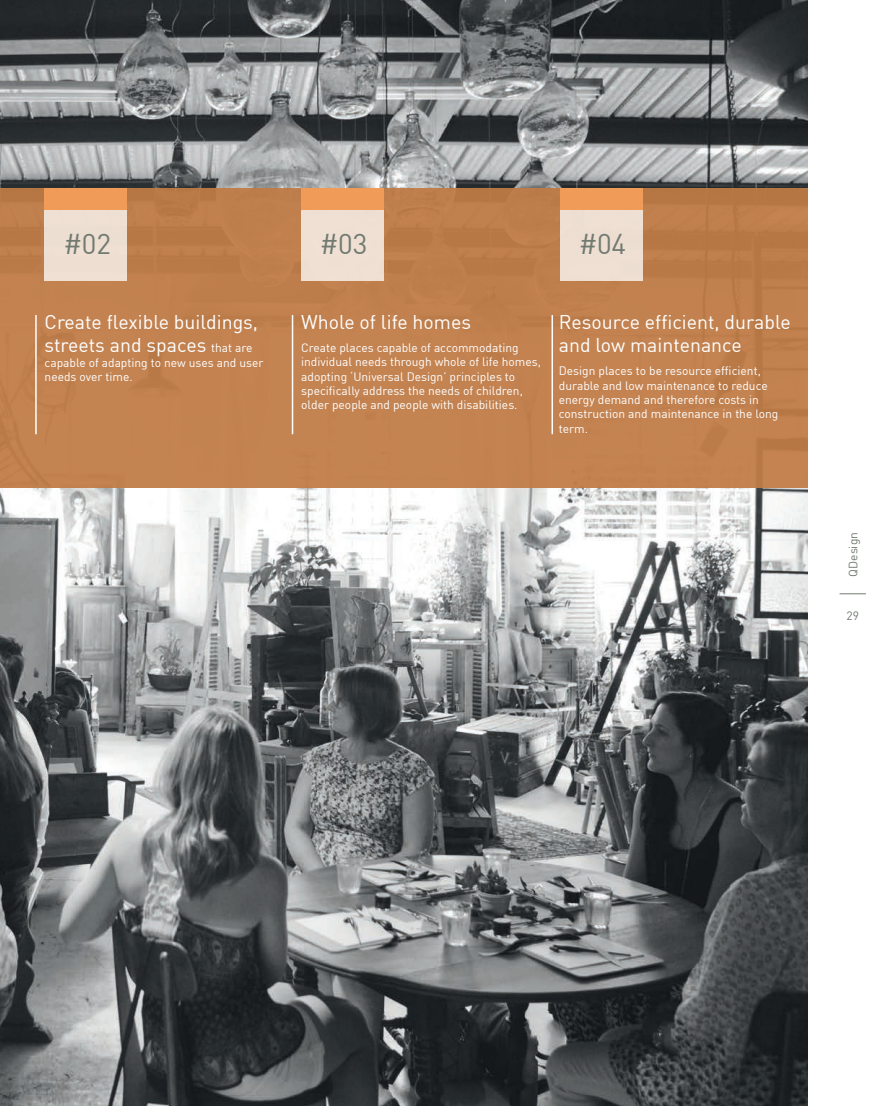
<style>
.page{position:relative;width:893px;height:1106px;background:#fff}
.page>*{position:absolute;margin:0;border:0;box-sizing:border-box;transform-origin:0 0}
.HEADING_1{font:28.05px "DIN";color:#717a71}
.Intro_Paragraph{font:19.5px/23.4px "DIN";color:#fff}
.Intro_Paragraph-2{font:12px/14.4px "DIN";color:#fff}
.t1{font:12px "DIN";color:#717a71}
.s1{font-size:12px}
</style>
<div class="page">
<img style="left:0;top:0;width:808px;height:1106px">
<div style="left:0;top:188px;width:808px;height:300px;background:#c38250"></div>
<div style="left:45px;top:188px;width:82px;height:93px;background:#eeded2"></div>
<div style="left:45px;top:188px;width:82px;height:21px;background:#f09b58"></div>
<div style="left:560px;top:188px;width:82px;height:93px;background:#efdfd3"></div>
<div style="left:560px;top:188px;width:82px;height:21px;background:#f09b58"></div>
<div style="left:301px;top:188px;width:83px;height:93px;background:#efe0d3"></div>
<div style="left:301px;top:188px;width:83px;height:21px;background:#f09b58"></div>
<hr style="left:551px;top:315px;width:2px;height:119px;background:#fff">
<hr style="left:292px;top:315px;width:1px;height:119px;background:#fff">
<hr style="left:35px;top:315px;width:2px;height:119px;background:#fff">
<svg style="left:839px;top:593px;width:27px;height:1px"></svg>
<p class="HEADING_1" style="left:63px;top:226px;width:49px">#02</p>
<p class="HEADING_1" style="left:320px;top:226px;width:49px">#03</p>
<p class="HEADING_1" style="left:579px;top:226px;width:49px">#04</p>
<p class="Intro_Paragraph" style="left:45px;top:310px;width:215px">Create flexible buildings, streets and spaces <span class="s1">that are</span></p>
<p class="Intro_Paragraph-2" style="left:45px;top:355px;width:220px">capable of adapting to new uses and user needs over time.</p>
<p class="Intro_Paragraph" style="left:301px;top:310px;width:171px">Whole of life homes</p>
<p class="Intro_Paragraph-2" style="left:301px;top:340px;width:241px">Create places capable of accommodating individual needs through whole of life homes, adopting ‘Universal Design’ principles to specifically address the needs of children, older people and people with disabilities.</p>
<p class="Intro_Paragraph" style="left:559px;top:310px;width:233px">Resource efficient, durable and low maintenance</p>
<p class="Intro_Paragraph-2" style="left:559px;top:363px;width:221px">Design places to be resource efficient, durable and low maintenance to reduce energy demand and therefore costs in construction and maintenance in the long term.</p>
<p class="t1" style="left:846px;top:576px;width:46px;rotate:-90deg">QDesign</p>
<p class="t1" style="left:846px;top:608px;width:14px">29</p>
</div>
